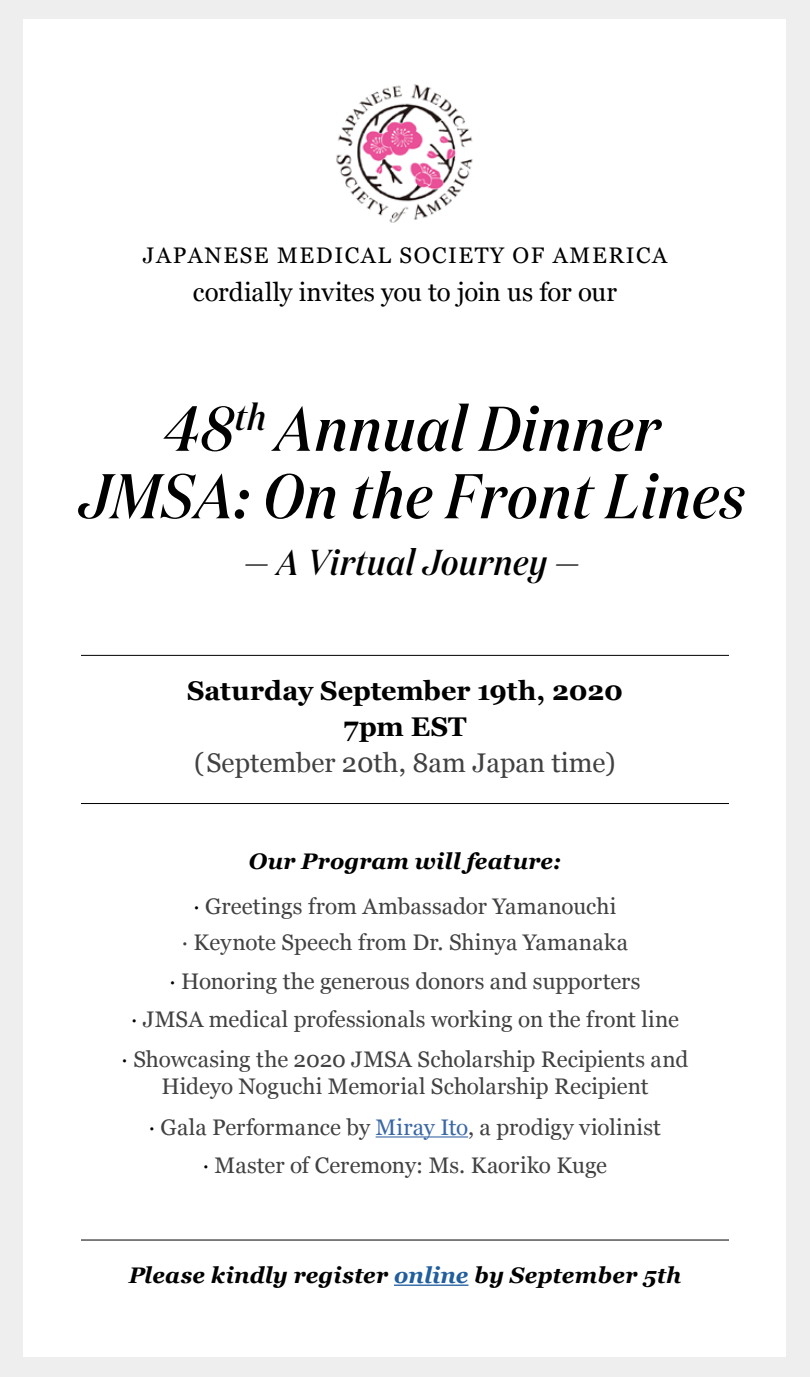
<style>
.page{position:relative;width:810px;height:1377px;background:#eeeeef}
.page>*{position:absolute;margin:0;border:0;box-sizing:border-box;transform-origin:0 0}
.t1{font:italic 500 63px/67.5px "Domaine Disp Nar";letter-spacing:.025em;color:#000;text-align:center}
.t2{font:italic 500 36px "Domaine Disp Nar";letter-spacing:.025em;color:#000}
.t3{font:700 27px/36px "Georgia";letter-spacing:-.005em;color:#000;text-align:center}
.t4{font:27px "Georgia";color:#414042}
.t5{font:25.88px "Georgia";letter-spacing:-.005em;color:#000}
.t6{font:22.5px/38.2px "Georgia";letter-spacing:.005em;color:#414042;text-align:center}
.t7{font:italic 700 22.5px "Georgia";letter-spacing:.005em;color:#000}
.t8{font:22.5px "Georgia";letter-spacing:.07em;color:#000}
.s1{font-weight:700;font-style:italic;color:#000}
.s2{color:#000}
.s3{color:#3a68a5}
.s4{color:#215e9e}
</style>
<div class="page">
<div style="left:24px;top:19px;width:762px;height:1337px;background:#fff"></div>
<img style="left:336px;top:84px;width:137px;height:139px">
<hr style="left:376px;top:1136px;width:92px;height:2px;background:#3a68a5">
<hr style="left:394px;top:1285px;width:74px;height:1px;background:#215e9e">
<hr style="left:81px;top:1240px;width:648px;height:1px;background:#000">
<hr style="left:81px;top:655px;width:648px;height:1px;background:#000">
<hr style="left:81px;top:803px;width:648px;height:1px;background:#000">
<p class="t8" style="left:143px;top:238px;width:526px">JAPANESE MEDICAL SOCIETY OF AMERICA</p>
<p class="t5" style="left:193px;top:273px;width:426px">cordially invites you to join us for our</p>
<h1 class="t1" style="left:79px;top:395px;width:668px">48<sup>th</sup> Annual Dinner<br>JMSA: On the Front Lines</h1>
<h2 class="t2" style="left:244px;top:540px;width:337px">— A Virtual Journey —</h2>
<p class="t3" style="left:187px;top:671px;width:437px">Saturday September 19th, 2020<br>7pm EST</p>
<p class="t4" style="left:194px;top:743px;width:423px">(September 20th, 8am Japan time)</p>
<p class="t6" style="left:193px;top:838px;width:425px;line-height:45px"><span class="s1">Our Program will feature:<br></span><span class="s2">⋅</span> Greetings from Ambassador Yamanouchi</p>
<p class="t6" style="left:131px;top:923px;width:549px">⋅ Keynote Speech from Dr. Shinya Yamanaka<br><span class="s2">⋅</span> Honoring the generous donors and supporters<br><span class="s2">⋅</span> JMSA medical professionals working on the front line</p>
<p class="t6" style="left:122px;top:1045px;width:568px;line-height:27px"><span class="s2">⋅</span> Showcasing the 2020 JMSA Scholarship Recipients and<br>Hideyo Noguchi Memorial Scholarship Recipient</p>
<p class="t6" style="left:149px;top:1107px;width:514px"><span class="s2">⋅</span> Gala Performance by <span class="s3">Miray Ito</span>, a prodigy violinist <span class="s2">⋅</span> Master of Ceremony: Ms. Kaoriko Kuge</p>
<p class="t7" style="left:129px;top:1259px;width:554px">Please kindly register <span class="s4">online</span> by September 5th</p>
</div>
